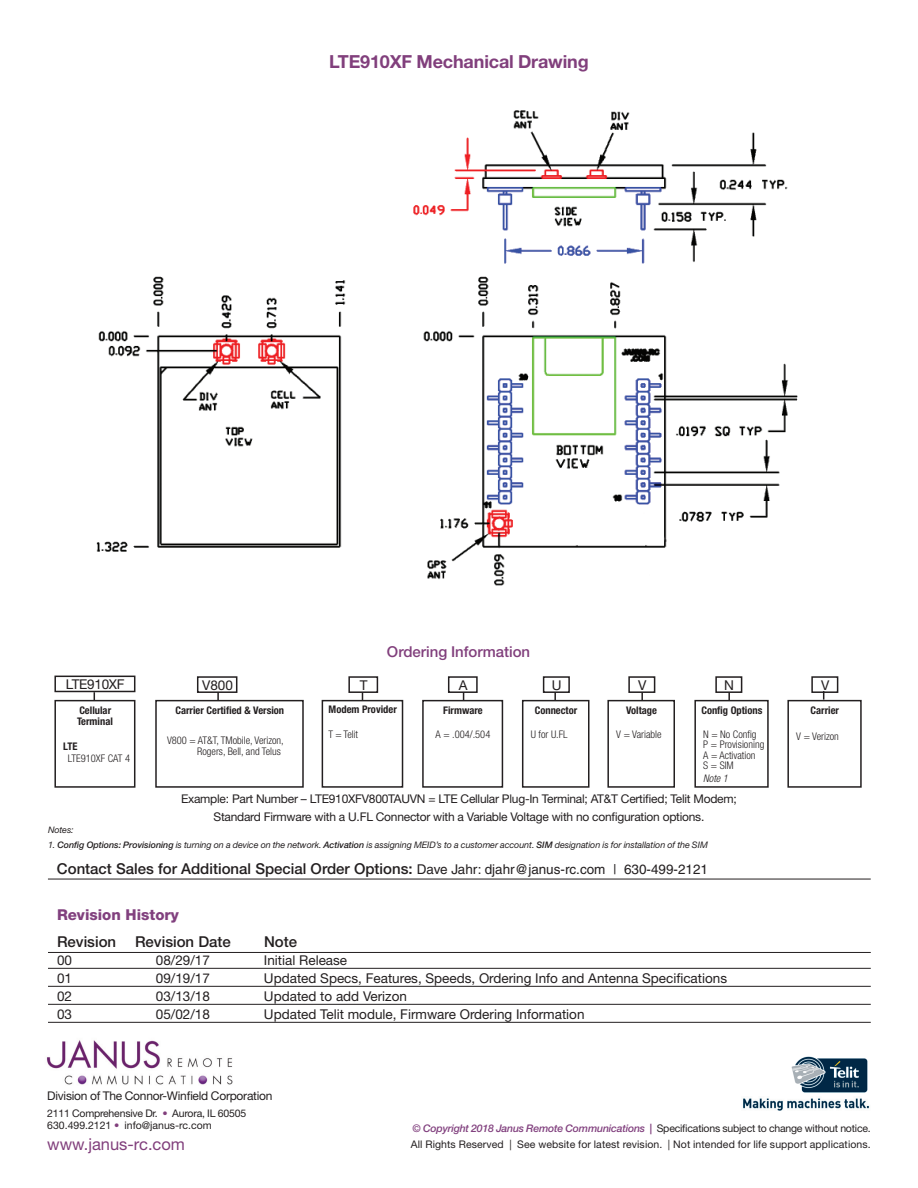
<style>
.page{position:relative;width:918px;height:1188px;background:#fff}
.page>*{position:absolute;margin:0;border:0;box-sizing:border-box;transform-origin:0 0}
.Subhead_1{font:700 18px "Helvetica Neue";letter-spacing:-.01em;color:#813f7c}
.t1{font:16.5px "Helvetica Neue";color:#813f7c}
.Chart_head{font:500 15px "Helvetica Neue";color:#231f20}
.Subhead_2_Centered{font:500 15px "Helvetica Neue";color:#813f7c}
.Chart_head-2{font:800 15px "Helvetica Neue";color:#81407e}
.Body_text_9_12{font:13.65px "Helvetica Neue";color:#231f20}
.Chart{font:13.5px "Helvetica Neue";color:#231f20}
.Body_text_9_12-2{font:13.5px "Helvetica Neue";letter-spacing:-.02em;color:#231f20}
.Body_text_9_12-3{font:12px "Helvetica Neue";letter-spacing:-.02em;color:#231f20}
.Fine_print{font:10.5px/12px "Helvetica Neue";letter-spacing:-.02em;color:#231f20}
.Body_text_9_12-4{font:300 condensed 10.5px/12px "Helvetica Neue";color:#231f20}
.Body_text_9_12-5{font:700 condensed 10.5px/10.5px "Helvetica Neue";color:#231f20}
.Fine_print-2{font:10.5px "Helvetica Neue";color:#231f20}
.Body_text_9_12-6{font:italic 300 condensed 10.5px "Helvetica Neue";color:#231f20}
.t2{font:italic 9px "Helvetica Neue";letter-spacing:-.01em;color:#231f20}
.s1{font-weight:700}
.s2{font-weight:500}
.s3{font-family:"Helvetica";font-weight:400;font-size:13.5px}
.s4{color:#813f7c}
.s5{font-weight:500;font-style:italic;color:#81407e}
</style>
<div class="page">
<img style="left:743px;top:1098px;width:127px;height:13px">
<img style="left:791px;top:1056px;width:77px;height:37px">
<img style="left:46px;top:1040px;width:187px;height:45px">
<hr style="left:48px;top:879px;width:823px;height:1px;background:#231f20">
<div style="left:54px;top:700px;width:81px;height:88px;border:2px solid #231f20"></div>
<div style="left:155px;top:700px;width:149px;height:88px;border:2px solid #231f20"></div>
<div style="left:322px;top:700px;width:81px;height:88px;border:2px solid #231f20"></div>
<div style="left:522px;top:700px;width:68px;height:88px;border:2px solid #231f20"></div>
<div style="left:54px;top:676px;width:81px;height:16px;border:2px solid #231f20"></div>
<div style="left:197px;top:676px;width:40px;height:17px;border:2px solid #231f20"></div>
<div style="left:348px;top:676px;width:30px;height:17px;border:2px solid #231f20"></div>
<div style="left:543px;top:676px;width:27px;height:17px;border:2px solid #231f20"></div>
<div style="left:422px;top:700px;width:81px;height:88px;border:2px solid #231f20"></div>
<div style="left:448px;top:676px;width:30px;height:17px;border:2px solid #231f20"></div>
<svg style="left:217px;top:692px;width:2px;height:9px"></svg>
<svg style="left:554px;top:692px;width:2px;height:9px"></svg>
<div style="left:607px;top:700px;width:68px;height:88px;border:2px solid #231f20"></div>
<div style="left:628px;top:676px;width:27px;height:17px;border:2px solid #231f20"></div>
<svg style="left:641px;top:692px;width:2px;height:9px"></svg>
<div style="left:787px;top:700px;width:75px;height:88px;border:2px solid #231f20"></div>
<div style="left:811px;top:676px;width:27px;height:17px;border:2px solid #231f20"></div>
<img style="left:96px;top:110px;width:702px;height:476px">
<hr style="left:48px;top:952px;width:823px;height:1px;background:#231f20">
<hr style="left:48px;top:968px;width:823px;height:1px;background:#231f20">
<hr style="left:48px;top:986px;width:823px;height:1px;background:#231f20">
<hr style="left:48px;top:1004px;width:823px;height:1px;background:#231f20">
<hr style="left:48px;top:1022px;width:823px;height:1px;background:#231f20">
<div style="left:694px;top:700px;width:75px;height:88px;border:2px solid #231f20"></div>
<div style="left:715px;top:676px;width:27px;height:17px;border:2px solid #231f20"></div>
<svg style="left:728px;top:692px;width:2px;height:9px"></svg>
<p class="Subhead_1" style="left:329px;top:50px;width:261px">LTE910XF Mechanical Drawing</p>
<p class="Subhead_2_Centered" style="left:387px;top:642px;width:145px">Ordering Information</p>
<p class="Body_text_9_12-2" style="left:66px;top:676px;width:60px">LTE910XF</p>
<p class="Body_text_9_12-2" style="left:202px;top:677px;width:32px">V800</p>
<p class="Body_text_9_12-2" style="left:360px;top:677px;width:9px">T</p>
<p class="Body_text_9_12-2" style="left:552px;top:677px;width:11px">U</p>
<p class="Body_text_9_12-5" style="left:443px;top:705px;width:41px">Firmware</p>
<p class="Body_text_9_12-4" style="left:436px;top:728px;width:56px">A = .004/.504</p>
<p class="Body_text_9_12-2" style="left:459px;top:677px;width:10px">A</p>
<p class="Body_text_9_12-5" style="left:329px;top:704px;width:70px">Modem Provider</p>
<p class="Body_text_9_12-4" style="left:328px;top:728px;width:31px">T = Telit</p>
<p class="Body_text_9_12-5" style="left:175px;top:705px;width:110px">Carrier Certified &amp; Version</p>
<p class="Body_text_9_12-4" style="left:167px;top:735px;width:118px;line-height:10.5px;text-align:right">V800 = AT&amp;T, TMobile, Verizon,<br>Rogers, Bell, and Telus</p>
<p class="Body_text_9_12-5" style="left:77px;top:705px;width:37px">Cellular<br>Terminal</p>
<p class="Body_text_9_12-4" style="left:68px;top:740px;width:64px;text-indent:-4px"><span class="s1">LTE<br></span>LTE910XF CAT 4</p>
<p class="Body_text_9_12-5" style="left:535px;top:705px;width:44px">Connector</p>
<p class="Body_text_9_12-4" style="left:531px;top:728px;width:38px">U for U.FL</p>
<p class="Body_text_9_12" style="left:638px;top:677px;width:10px">V</p>
<p class="Body_text_9_12-5" style="left:626px;top:705px;width:33px">Voltage</p>
<p class="Body_text_9_12-4" style="left:616px;top:728px;width:47px">V = Variable</p>
<p class="Body_text_9_12" style="left:724px;top:677px;width:11px">N</p>
<p class="Body_text_9_12-5" style="left:701px;top:705px;width:63px">Config Options</p>
<p class="Body_text_9_12-4" style="left:703px;top:728px;width:55px">N = No Config</p>
<p class="Body_text_9_12-4" style="left:703px;top:738px;width:63px">P = Provisioning</p>
<p class="Body_text_9_12-4" style="left:703px;top:749px;width:54px">A = Activation</p>
<p class="Body_text_9_12-4" style="left:703px;top:759px;width:32px">S = SIM</p>
<p class="Body_text_9_12-6" style="left:703px;top:772px;width:26px">Note 1</p>
<p class="Body_text_9_12-3" style="left:181px;top:792px;width:557px">Example: Part Number – LTE910XFV800TAUVN = LTE Cellular Plug-In Terminal; AT&amp;T Certified; Telit Modem;</p>
<p class="Body_text_9_12-3" style="left:214px;top:810px;width:492px">Standard Firmware with a U.FL Connector with a Variable Voltage with no configuration options.</p>
<p class="t2" style="left:48px;top:825px;width:27px">Notes:</p>
<p class="t2" style="left:48px;top:839px;width:661px">1. <span class="s2">Config Options: Provisioning</span> is turning on a device on the network. <span class="s2">Activation</span> is assigning MEID’s to a customer account. <span class="s2">SIM</span> designation is for installation of the SIM</p>
<p class="Chart_head" style="left:57px;top:860px;width:653px">Contact Sales for Additional Special Order Options: <span class="s3">Dave Jahr: djahr@janus-rc.com | 630-499-2121</span></p>
<p class="Chart_head-2" style="left:57px;top:905px;width:123px">Revision History</p>
<p class="Chart_head" style="left:57px;top:933px;width:61px">Revision</p>
<p class="Chart_head" style="left:135px;top:933px;width:97px">Revision Date</p>
<p class="Chart_head" style="left:264px;top:933px;width:35px">Note</p>
<p class="Chart" style="left:57px;top:953px;width:17px">00</p>
<p class="Chart" style="left:156px;top:953px;width:56px">08/29/17</p>
<p class="Chart" style="left:264px;top:953px;width:85px">Initial Release</p>
<p class="Chart" style="left:57px;top:971px;width:17px">01</p>
<p class="Chart" style="left:156px;top:971px;width:56px">09/19/17</p>
<p class="Chart" style="left:264px;top:971px;width:465px">Updated Specs, Features, Speeds, Ordering Info and Antenna Specifications</p>
<p class="Chart" style="left:57px;top:989px;width:17px">02</p>
<p class="Chart" style="left:156px;top:989px;width:56px">03/13/18</p>
<p class="Chart" style="left:264px;top:989px;width:145px">Updated to add Verizon</p>
<p class="Chart" style="left:57px;top:1007px;width:17px">03</p>
<p class="Chart" style="left:156px;top:1007px;width:56px">05/02/18</p>
<p class="Chart" style="left:264px;top:1007px;width:322px">Updated Telit module, Firmware Ordering Information</p>
<p class="Body_text_9_12-2" style="left:821px;top:677px;width:10px">V</p>
<p class="Body_text_9_12-5" style="left:811px;top:705px;width:30px">Carrier</p>
<p class="Body_text_9_12-4" style="left:796px;top:730px;width:44px">V = Verizon</p>
<p class="Body_text_9_12-3" style="left:47px;top:1089px;width:227px">Division of The Connor-Winfield Corporation</p>
<p class="Fine_print" style="left:47px;top:1107px;width:200px">2111 Comprehensive Dr. <span class="s4">•</span> Aurora, IL 60505<br>630.499.2121 <span class="s4">•</span> info@janus-rc.com</p>
<p class="t1" style="left:47px;top:1134px;width:139px">www.janus-rc.com</p>
<p class="Fine_print" style="left:412px;top:1122px;width:460px"><span class="s5">© Copyright 2018 Janus Remote Communications |</span> Specifications subject to change without notice.</p>
<p class="Fine_print-2" style="left:411px;top:1138px;width:461px">All Rights Reserved | See website for latest revision. | Not intended for life support applications.</p>
</div>
